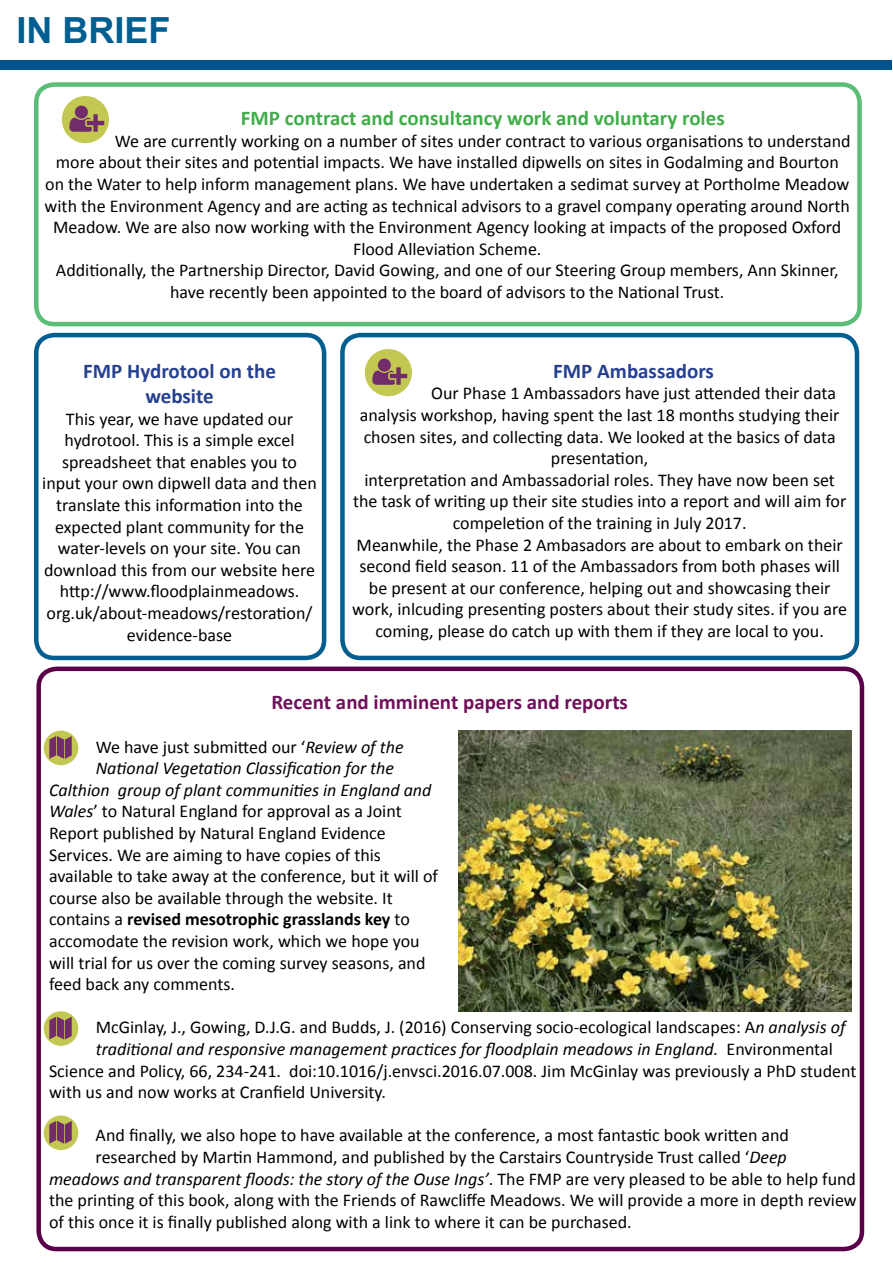
<style>
.page{position:relative;width:893px;height:1263px;background:#fff}
.page>*{position:absolute;margin:0;border:0;box-sizing:border-box;transform-origin:0 0}
.t1{font:700 36px "Arial";color:#005e90}
.t2{font:700 21px "Calibri";color:#41ad49}
.t3{font:700 21px/25.2px "Calibri";color:#25408f;text-align:center}
.t4{font:700 21px "Calibri";color:#70105b}
.t5{font:18px/21.6px "Calibri";color:#000;text-align:center}
.t6{font:italic 18px "Calibri";color:#000}
.t7{font:700 18px "Calibri";color:#000}
.s1{font-style:italic}
.s2{font-weight:400}
.s3{font-style:normal}
</style>
<div class="page">
<div style="left:34px;top:82px;width:828px;height:244px;border:4px solid #5abd78;border-radius:18px"></div>
<div style="left:36px;top:666px;width:828px;height:585px;border:4px solid #5a004b;border-radius:18px"></div>
<div style="left:34px;top:333px;width:292px;height:327px;border:4px solid #005e90;border-radius:18px"></div>
<div style="left:0;top:61px;width:891px;height:9px;background:#005489"></div>
<img style="left:459px;top:730px;width:392px;height:281px">
<div style="left:44px;top:731px;width:34px;height:34px;background:#c2c851;border-radius:50%"></div>
<svg style="left:49px;top:736px;width:23px;height:23px"></svg>
<div style="left:44px;top:1011px;width:34px;height:35px;background:#c2c851;border-radius:50%"></div>
<svg style="left:49px;top:1017px;width:23px;height:22px"></svg>
<div style="left:44px;top:1115px;width:34px;height:35px;background:#c2c851;border-radius:50%"></div>
<svg style="left:49px;top:1121px;width:23px;height:22px"></svg>
<div style="left:340px;top:333px;width:519px;height:327px;border:4px solid #005e90;border-radius:18px"></div>
<div style="left:365px;top:349px;width:47px;height:47px;background:#c2c851;border-radius:50%"></div>
<svg style="left:372px;top:359px;width:35px;height:26px"></svg>
<div style="left:62px;top:96px;width:47px;height:47px;background:#c2c851;border-radius:50%"></div>
<svg style="left:69px;top:106px;width:35px;height:26px"></svg>
<h1 class="t1" style="left:16px;top:7px;width:156px">IN BRIEF</h1>
<p class="t2" style="left:241px;top:105px;width:485px">FMP contract and consultancy work and voluntary roles</p>
<p class="t5" style="left:115px;top:130px;width:737px">We are currently working on a number of sites under contract to various organisations to understand</p>
<p class="t5" style="left:56px;top:152px;width:784px">more about their sites and potential impacts. We have installed dipwells on sites in Godalming and Bourton</p>
<p class="t5" style="left:45px;top:173px;width:806px">on the Water to help inform management plans. We have undertaken a sedimat survey at Portholme Meadow</p>
<p class="t5" style="left:45px;top:195px;width:807px">with the Environment Agency and are acting as technical advisors to a gravel company operating around North</p>
<p class="t5" style="left:53px;top:216px;width:790px">Meadow. We are also now working with the Environment Agency looking at impacts of the proposed Oxford</p>
<p class="t5" style="left:353px;top:238px;width:190px">Flood Alleviation Scheme.</p>
<p class="t5" style="left:56px;top:260px;width:784px">Additionally, the Partnership Director, David Gowing, and one of our Steering Group members, Ann Skinner,</p>
<p class="t5" style="left:170px;top:281px;width:556px">have recently been appointed to the board of advisors to the National Trust.</p>
<p class="t3" style="left:83px;top:358px;width:194px">FMP Hydrotool on the website</p>
<p class="t5" style="left:42px;top:408px;width:276px">This year, we have updated our hydrotool. This is a simple excel spreadsheet that enables you to input your own dipwell data and then translate this information into the expected plant community for the water-levels on your site. You can download this from our website here http://www.floodplainmeadows. org.uk/about-meadows/restoration/ evidence-base</p>
<p class="t3" style="left:553px;top:358px;width:162px">FMP Ambassadors</p>
<p class="t5" style="left:431px;top:383px;width:406px">Our Phase 1 Ambassadors have just attended their data</p>
<p class="t5" style="left:360px;top:404px;width:481px">analysis workshop, having spent the last 18 months studying their</p>
<p class="t5" style="left:364px;top:426px;width:474px">chosen sites, and collecting data. We looked at the basics of data</p>
<p class="t5" style="left:551px;top:447px;width:99px">presentation,</p>
<p class="t5" style="left:364px;top:469px;width:472px">interpretation and Ambassadorial roles. They have now been set</p>
<p class="t5" style="left:353px;top:491px;width:495px">the task of writing up their site studies into a report and will aim for</p>
<p class="t5" style="left:453px;top:512px;width:295px">compeletion of the training in July 2017.</p>
<p class="t5" style="left:357px;top:534px;width:488px">Meanwhile, the Phase 2 Ambasadors are about to embark on their</p>
<p class="t5" style="left:359px;top:555px;width:482px">second field season. 11 of the Ambassadors from both phases will</p>
<p class="t5" style="left:369px;top:577px;width:463px">be present at our conference, helping out and showcasing their</p>
<p class="t5" style="left:352px;top:599px;width:496px">work, inlcuding presenting posters about their study sites. if you are</p>
<p class="t5" style="left:375px;top:620px;width:450px">coming, please do catch up with them if they are local to you.</p>
<p class="t4" style="left:271px;top:689px;width:358px">Recent and imminent papers and reports</p>
<p class="t5" style="left:96px;top:736px;width:309px">We have just submitted our ‘<span class="s1">Review of the</span></p>
<p class="t6" style="left:96px;top:756px;width:300px">National Vegetation Classification for the</p>
<p class="t6" style="left:49px;top:777px;width:384px">Calthion group of plant communities in England and</p>
<p class="t5" style="left:49px;top:801px;width:354px"><span class="s1">Wales</span>’ to Natural England for approval as a Joint</p>
<p class="t5" style="left:49px;top:822px;width:338px">Report published by Natural England Evidence</p>
<p class="t5" style="left:49px;top:844px;width:333px">Services. We are aiming to have copies of this</p>
<p class="t5" style="left:49px;top:865px;width:390px">available to take away at the conference, but it will of</p>
<p class="t5" style="left:49px;top:887px;width:345px">course also be available through the website. It</p>
<p class="t7" style="left:49px;top:908px;width:362px"><span class="s2">contains a</span> revised mesotrophic grasslands key <span class="s2">to</span></p>
<p class="t5" style="left:49px;top:930px;width:372px">accomodate the revision work, which we hope you</p>
<p class="t5" style="left:49px;top:952px;width:378px">will trial for us over the coming survey seasons, and</p>
<p class="t5" style="left:49px;top:973px;width:187px">feed back any comments.</p>
<p class="t5" style="left:96px;top:1017px;width:751px">McGinlay, J., Gowing, D.J.G. and Budds, J. (2016) Conserving socio-ecological landscapes: A<span class="s1">n analysis of</span></p>
<p class="t6" style="left:96px;top:1037px;width:739px">traditional and responsive management practices for floodplain meadows in England. <span class="s3">Environmental</span></p>
<p class="t5" style="left:49px;top:1060px;width:809px">Science and Policy, 66, 234-241. doi:10.1016/j.envsci.2016.07.008. Jim McGinlay was previously a PhD student</p>
<p class="t5" style="left:49px;top:1081px;width:339px">with us and now works at Cranfield University.</p>
<p class="t5" style="left:96px;top:1125px;width:695px">And finally, we also hope to have available at the conference, a most fantastic book written and</p>
<p class="t5" style="left:96px;top:1146px;width:693px">researched by Martin Hammond, and published by the Carstairs Countryside Trust called ‘<span class="s1">Deep</span></p>
<p class="t6" style="left:49px;top:1166px;width:808px">meadows and transparent floods: the story of the Ouse Ings’<span class="s3">. The FMP are very pleased to be able to help fund</span></p>
<p class="t5" style="left:49px;top:1189px;width:809px">the printing of this book, along with the Friends of Rawcliffe Meadows. We will provide a more in depth review</p>
<p class="t5" style="left:49px;top:1211px;width:584px">of this once it is finally published along with a link to where it can be purchased.</p>
</div>
